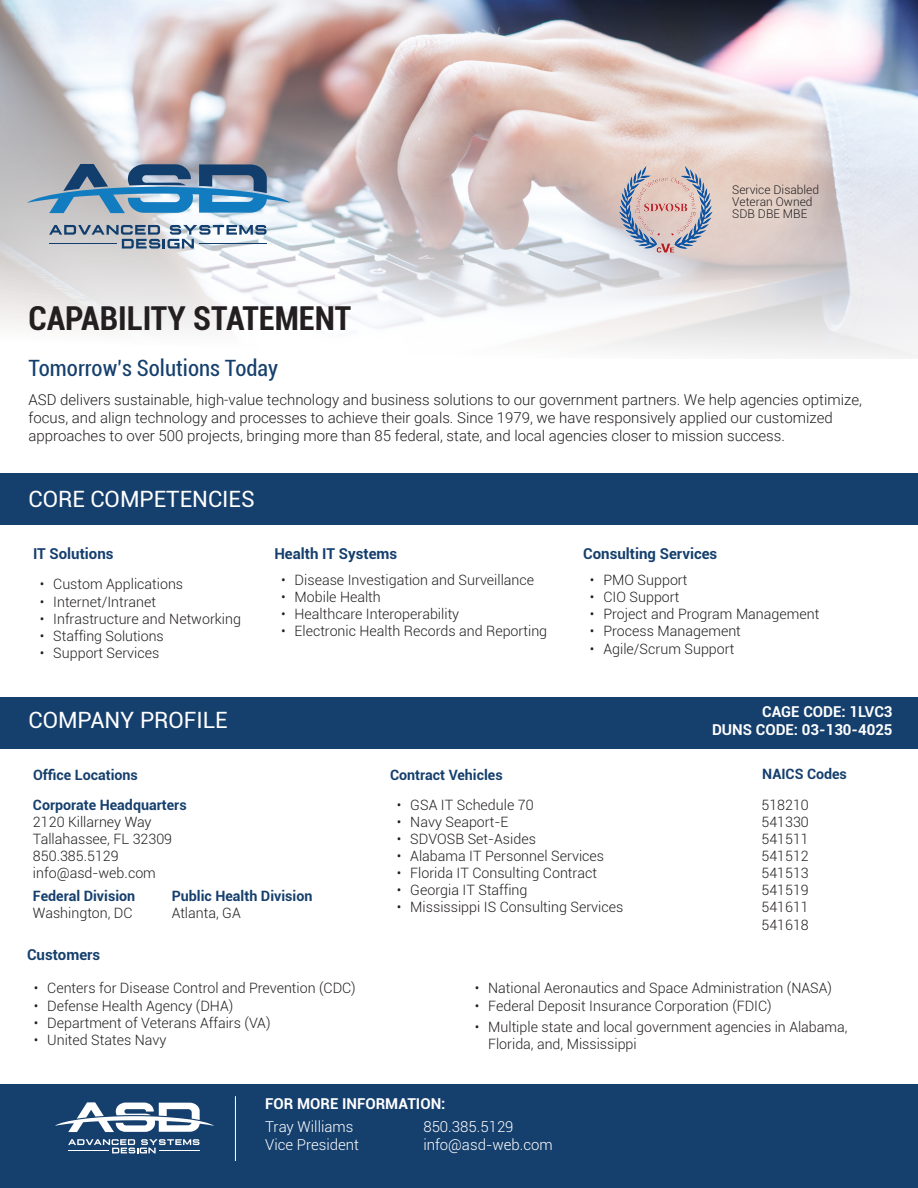
<style>
.page{position:relative;width:918px;height:1188px;background:#fff}
.page>*{position:absolute;margin:0;border:0;box-sizing:border-box;transform-origin:0 0}
.t1{font:700 condensed 33px "Roboto";color:#231f20}
.t2{font:22.5px "Roboto";color:#fff}
.t3{font:condensed 22.5px "Roboto";color:#153f6d}
.body{font:300 15px/18px "Roboto";color:#231f20}
.body-2{font:700 15px "Roboto";color:#fff}
.t4{font:300 15px/18px "Roboto";color:#fff}
.body-3{font:700 15px "Roboto";color:#153f6d}
.t5{font:300 14.25px/16.8px "Roboto";color:#231f20}
.t6{font:700 14.25px "Roboto";color:#153f6d}
.body-4{font:300 12px/12.1px "Roboto";color:#231f20}
</style>
<div class="page">
<div style="left:0;top:1084px;width:918px;height:104px;background:#153f6d"></div>
<svg style="left:55px;top:1102px;width:159px;height:30px"></svg>
<svg style="left:68px;top:1139px;width:132px;height:14px"></svg>
<hr style="left:159px;top:1150px;width:41px;height:1px;background:#fff">
<hr style="left:68px;top:1150px;width:41px;height:1px;background:#fff">
<hr style="left:235px;top:1096px;width:1px;height:65px;background:#fff">
<div style="left:0;top:473px;width:918px;height:52px;background:#153f6d"></div>
<div style="left:0;top:697px;width:918px;height:51px;background:#153f6d"></div>
<img style="left:0;top:0;width:918px;height:358px">
<svg style="left:27px;top:164px;width:264px;height:49px;background:#7096b5"></svg>
<svg style="left:49px;top:225px;width:218px;height:24px"></svg>
<hr style="left:199px;top:243px;width:68px;height:1px;background:#113e6d">
<hr style="left:49px;top:243px;width:68px;height:1px;background:#113e6d">
<img style="left:616px;top:160px;width:98px;height:99px">
<p class="body-4" style="left:732px;top:183px;width:89px">Service Disabled<br>Veteran Owned<br>SDB DBE MBE</p>
<p class="t1" style="left:28px;top:295px;width:324px">CAPABILITY STATEMENT</p>
<p class="t3" style="left:28px;top:352px;width:251px">Tomorrow’s Solutions Today</p>
<p class="body" style="left:28px;top:390px;width:835px">ASD delivers sustainable, high-value technology and business solutions to our government partners. We help agencies optimize, focus, and align technology and processes to achieve their goals. Since 1979, we have responsively applied our customized approaches to over 500 projects, bringing more than 85 federal, state, and local agencies closer to mission success.</p>
<p class="t2" style="left:28px;top:483px;width:228px">CORE COMPETENCIES</p>
<p class="body-3" style="left:33px;top:543px;width:82px">IT Solutions</p>
<p class="body-3" style="left:274px;top:543px;width:124px">Health IT Systems</p>
<p class="body-3" style="left:583px;top:543px;width:136px">Consulting Services</p>
<p class="t5" style="left:40px;top:575px;width:145px">• Custom Applications</p>
<p class="t5" style="left:40px;top:593px;width:118px">• Internet/Intranet</p>
<p class="t5" style="left:40px;top:610px;width:203px">• Infrastructure and Networking</p>
<p class="t5" style="left:40px;top:627px;width:126px">• Staffing Solutions</p>
<p class="t5" style="left:40px;top:644px;width:121px">• Support Services</p>
<p class="t5" style="left:281px;top:571px;width:255px">• Disease Investigation and Surveillance</p>
<p class="t5" style="left:281px;top:588px;width:101px">• Mobile Health</p>
<p class="t5" style="left:281px;top:605px;width:180px">• Healthcare Interoperability</p>
<p class="t5" style="left:281px;top:623px;width:268px">• Electronic Health Records and Reporting</p>
<p class="t5" style="left:590px;top:571px;width:99px">• PMO Support</p>
<p class="t5" style="left:590px;top:588px;width:91px">• CIO Support</p>
<p class="t5" style="left:590px;top:605px;width:231px">• Project and Program Management</p>
<p class="t5" style="left:590px;top:623px;width:152px">• Process Management</p>
<p class="t5" style="left:590px;top:640px;width:146px">• Agile/Scrum Support</p>
<p class="t2" style="left:28px;top:704px;width:201px">COMPANY PROFILE</p>
<p class="body-2" style="left:762px;top:701px;width:132px">CAGE CODE: 1LVC3</p>
<p class="body-2" style="left:712px;top:719px;width:182px">DUNS CODE: 03-130-4025</p>
<p class="t6" style="left:33px;top:765px;width:106px">Office Locations</p>
<p class="t6" style="left:390px;top:765px;width:114px">Contract Vehicles</p>
<p class="t6" style="left:762px;top:764px;width:86px">NAICS Codes</p>
<p class="t6" style="left:33px;top:795px;width:155px">Corporate Headquarters</p>
<p class="t5" style="left:33px;top:813px;width:120px">2120 Killarney Way</p>
<p class="t5" style="left:33px;top:830px;width:141px">Tallahassee, FL 32309</p>
<p class="t5" style="left:33px;top:847px;width:87px">850.385.5129</p>
<p class="t5" style="left:33px;top:864px;width:124px">info@asd-web.com</p>
<p class="t5" style="left:397px;top:796px;width:138px">• GSA IT Schedule 70</p>
<p class="t5" style="left:397px;top:813px;width:113px">• Navy Seaport-E</p>
<p class="t5" style="left:397px;top:830px;width:141px">• SDVOSB Set-Asides</p>
<p class="t5" style="left:397px;top:847px;width:209px">• Alabama IT Personnel Services</p>
<p class="t5" style="left:397px;top:864px;width:202px">• Florida IT Consulting Contract</p>
<p class="t5" style="left:397px;top:881px;width:132px">• Georgia IT Staffing</p>
<p class="t5" style="left:397px;top:899px;width:228px">• Mississippi IS Consulting Services</p>
<p class="t5" style="left:761px;top:796px;width:49px">518210</p>
<p class="t5" style="left:761px;top:813px;width:49px">541330</p>
<p class="t5" style="left:761px;top:830px;width:49px">541511</p>
<p class="t5" style="left:761px;top:847px;width:49px">541512</p>
<p class="t5" style="left:761px;top:864px;width:49px">541513</p>
<p class="t5" style="left:761px;top:881px;width:49px">541519</p>
<p class="t5" style="left:761px;top:899px;width:49px">541611</p>
<p class="t5" style="left:761px;top:916px;width:49px">541618</p>
<p class="t6" style="left:33px;top:886px;width:104px">Federal Division</p>
<p class="t5" style="left:33px;top:904px;width:101px">Washington, DC</p>
<p class="t6" style="left:172px;top:886px;width:142px">Public Health Division</p>
<p class="t5" style="left:172px;top:904px;width:71px">Atlanta, GA</p>
<p class="body-3" style="left:27px;top:944px;width:75px">Customers</p>
<p class="t5" style="left:34px;top:980px;width:324px">• Centers for Disease Control and Prevention (CDC)</p>
<p class="t5" style="left:34px;top:997px;width:201px">• Defense Health Agency (DHA)</p>
<p class="t5" style="left:34px;top:1014px;width:238px">• Department of Veterans Affairs (VA)</p>
<p class="t5" style="left:34px;top:1031px;width:134px">• United States Navy</p>
<p class="t5" style="left:475px;top:980px;width:359px">• National Aeronautics and Space Administration (NASA)</p>
<p class="t5" style="left:475px;top:997px;width:299px">• Federal Deposit Insurance Corporation (FDIC)</p>
<p class="t5" style="left:488px;top:1018px;width:361px;text-indent:-13px">• Multiple state and local government agencies in Alabama,<br>Florida, and, Mississippi</p>
<p class="body-2" style="left:265px;top:1093px;width:182px">FOR MORE INFORMATION:</p>
<p class="t4" style="left:265px;top:1117px;width:95px">Tray Williams<br>Vice President</p>
<p class="t4" style="left:423px;top:1117px;width:131px">850.385.5129 info@asd-web.com</p>
</div>
